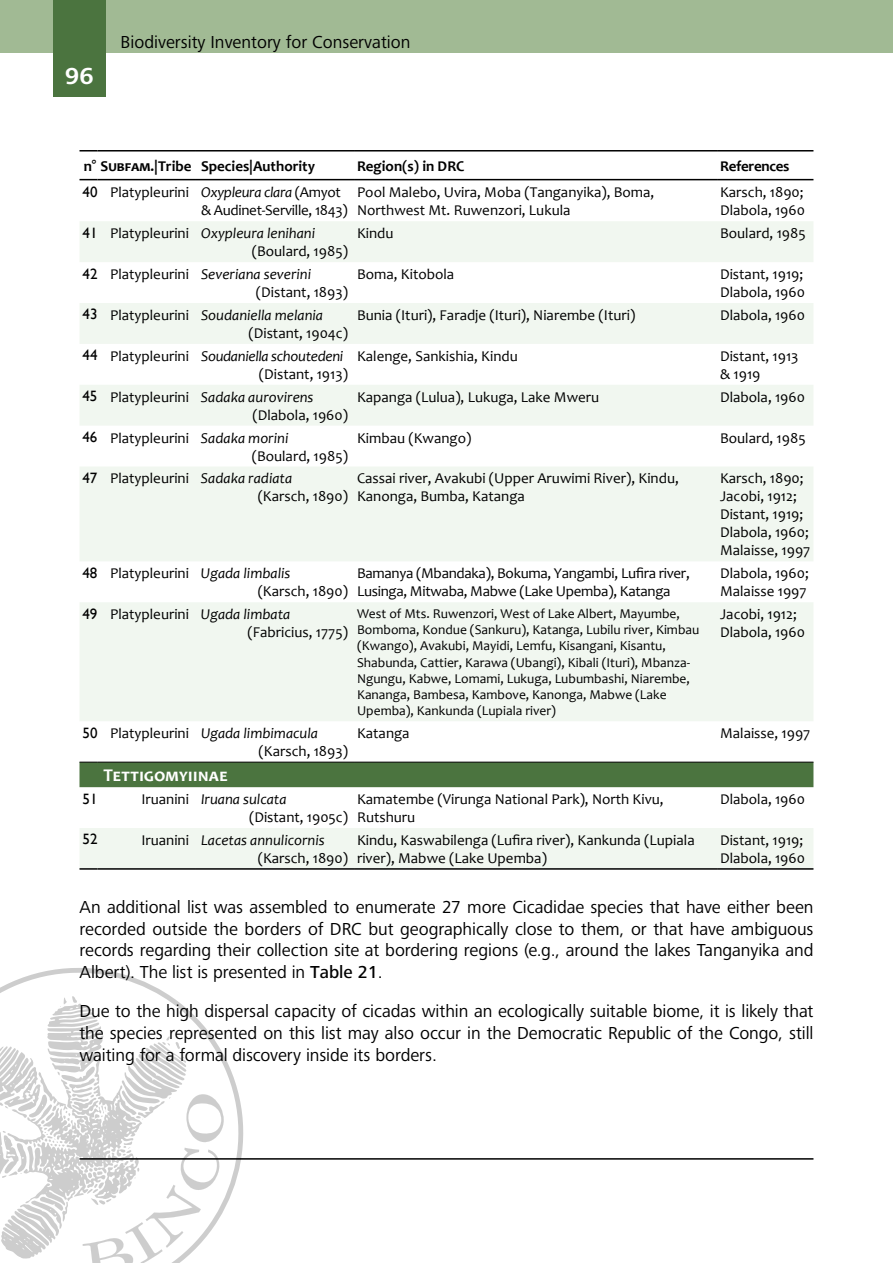
<style>
.page{position:relative;width:893px;height:1263px;background:#fff}
.page>*{position:absolute;margin:0;border:0;box-sizing:border-box;transform-origin:0 0}
.t1{font:700 24px "Frutiger Next";color:#fff}
.t2{font:18px/21.6px "Frutiger Next";letter-spacing:-.005em;color:#000;text-align:justify}
.t3{font:700 18px "Candara";letter-spacing:.025em;color:#fff}
.t4{font:15px/18px "Candara";color:#000}
.t5{font:15px/18px "Candara";letter-spacing:-.02em;color:#000}
.t6{font:700 15px "Candara";color:#000}
.t7{font:700 15px "Candara";letter-spacing:-.02em;color:#000}
.t8{font:15px "Gill Sans";color:#000}
.t9{font:13.5px/16.2px "Candara";color:#000}
.s1{font-family:"Gill Sans"}
.s2{font-style:italic}
.s3{font-weight:500}
</style>
<div class="page">
<div style="left:0;top:0;width:893px;height:53px;background:#a1ba94"></div>
<div style="left:53px;top:0;width:53px;height:97px;background:#4b743f"></div>
<svg style="left:0;top:968px;width:244px;height:295px"></svg>
<hr style="left:79px;top:1158px;width:734px;height:2px;background:#000">
<svg style="left:80px;top:221px;width:733px;height:647px;fill:#f1f7f0"></svg>
<div style="left:80px;top:762px;width:733px;height:25px;background:#4b743f"></div>
<hr style="left:354px;top:762px;width:363px;height:1px;background:#000">
<hr style="left:717px;top:762px;width:96px;height:1px;background:#000">
<svg style="left:80px;top:868px;width:18px;height:2px"></svg>
<hr style="left:98px;top:868px;width:97px;height:2px;background:#000">
<hr style="left:195px;top:868px;width:159px;height:2px;background:#000">
<hr style="left:354px;top:868px;width:363px;height:2px;background:#000">
<hr style="left:717px;top:868px;width:96px;height:2px;background:#000">
<svg style="left:80px;top:150px;width:18px;height:2px"></svg>
<hr style="left:98px;top:150px;width:97px;height:2px;background:#000">
<hr style="left:195px;top:150px;width:159px;height:2px;background:#000">
<hr style="left:354px;top:150px;width:363px;height:2px;background:#000">
<hr style="left:717px;top:150px;width:96px;height:2px;background:#000">
<svg style="left:80px;top:179px;width:18px;height:1px"></svg>
<hr style="left:98px;top:179px;width:97px;height:1px;background:#000">
<hr style="left:195px;top:179px;width:159px;height:1px;background:#000">
<hr style="left:354px;top:179px;width:363px;height:1px;background:#000">
<hr style="left:717px;top:179px;width:96px;height:1px;background:#000">
<hr style="left:98px;top:762px;width:97px;height:1px;background:#000">
<hr style="left:195px;top:762px;width:159px;height:1px;background:#000">
<h1 class="t1" style="left:65px;top:62px;width:30px">96</h1>
<p class="t2" style="left:121px;top:31px;width:291px">Biodiversity Inventory for Conservation</p>
<p class="t6" style="left:84px;top:156px;width:233px">n° Subfam.|Tribe Species|Authority</p>
<p class="t6" style="left:357px;top:156px;width:109px">Region(s) in DRC</p>
<p class="t7" style="left:720px;top:156px;width:71px">References</p>
<p class="t5" style="left:201px;top:183px;width:148px;text-indent:-118px"><span class="s1">40</span> Platypleurini <span class="s2">Oxypleura clara</span> (Amyot &amp; Audinet-Serville, 1843)</p>
<p class="t4" style="left:357px;top:183px;width:299px">Pool Malebo, Uvira, Moba (Tanganyika), Boma,<br>Northwest Mt. Ruwenzori, Lukula</p>
<p class="t4" style="left:720px;top:183px;width:86px">Karsch, 1890;<br>Dlabola, 1960</p>
<p class="t4" style="left:252px;top:224px;width:98px;text-indent:-169px"><span class="s1">41</span> Platypleurini <span class="s2">Oxypleura lenihani </span>(Boulard, 1985)</p>
<p class="t4" style="left:357px;top:224px;width:38px">Kindu</p>
<p class="t4" style="left:720px;top:224px;width:87px">Boulard, 1985</p>
<p class="t4" style="left:256px;top:265px;width:94px;text-indent:-173px"><span class="s1">42</span> Platypleurini <span class="s2">Severiana severini </span>(Distant, 1893)</p>
<p class="t4" style="left:357px;top:265px;width:99px">Boma, Kitobola</p>
<p class="t4" style="left:720px;top:265px;width:86px">Distant, 1919;<br>Dlabola, 1960</p>
<p class="t4" style="left:248px;top:306px;width:101px;text-indent:-166px"><span class="s1">43</span> Platypleurini <span class="s2">Soudaniella melania </span>(Distant, 1904c)</p>
<p class="t4" style="left:357px;top:306px;width:280px">Bunia (Ituri), Faradje (Ituri), Niarembe (Ituri)</p>
<p class="t4" style="left:720px;top:306px;width:86px">Dlabola, 1960</p>
<p class="t4" style="left:259px;top:347px;width:91px;text-indent:-176px"><span class="s1">44</span> Platypleurini <span class="s2">Soudaniella schoutedeni </span>(Distant, 1913)</p>
<p class="t4" style="left:357px;top:347px;width:162px">Kalenge, Sankishia, Kindu</p>
<p class="t4" style="left:720px;top:347px;width:80px">Distant, 1913 &amp; 1919</p>
<p class="t4" style="left:252px;top:388px;width:97px;text-indent:-170px"><span class="s1">45</span> Platypleurini <span class="s2">Sadaka aurovirens </span>(Dlabola, 1960)</p>
<p class="t4" style="left:357px;top:388px;width:244px">Kapanga (Lulua), Lukuga, Lake Mweru</p>
<p class="t4" style="left:720px;top:388px;width:86px">Dlabola, 1960</p>
<p class="t4" style="left:252px;top:428px;width:98px;text-indent:-169px"><span class="s1">46</span> Platypleurini <span class="s2">Sadaka morini </span>(Boulard, 1985)</p>
<p class="t4" style="left:357px;top:428px;width:116px">Kimbau (Kwango)</p>
<p class="t4" style="left:720px;top:428px;width:87px">Boulard, 1985</p>
<p class="t4" style="left:258px;top:469px;width:92px;text-indent:-175px"><span class="s1">47</span> Platypleurini <span class="s2">Sadaka radiata<br></span>(Karsch, 1890)</p>
<p class="t4" style="left:357px;top:469px;width:323px">Cassai river, Avakubi (Upper Aruwimi River), Kindu,<br>Kanonga, Bumba, Katanga</p>
<p class="t4" style="left:720px;top:469px;width:92px">Karsch, 1890;<br>Jacobi, 1912;<br>Distant, 1919;<br>Dlabola, 1960;<br>Malaisse, 1997</p>
<p class="t4" style="left:258px;top:564px;width:92px;text-indent:-175px"><span class="s1">48</span> Platypleurini <span class="s2">Ugada limbalis<br></span>(Karsch, 1890)</p>
<p class="t5" style="left:357px;top:564px;width:334px">Bamanya (Mbandaka), Bokuma, Yangambi, Lufira river,<br>Lusinga, Mitwaba, Mabwe (Lake Upemba), Katanga</p>
<p class="t4" style="left:720px;top:564px;width:90px">Dlabola, 1960;<br>Malaisse 1997</p>
<p class="t4" style="left:248px;top:605px;width:102px;text-indent:-165px"><span class="s1">49</span> Platypleurini <span class="s2">Ugada limbata </span>(Fabricius, 1775)</p>
<p class="t9" style="left:357px;top:605px;width:344px">West of Mts. Ruwenzori, West of Lake Albert, Mayumbe, Bomboma, Kondue (Sankuru), Katanga, Lubilu river, Kimbau (Kwango), Avakubi, Mayidi, Lemfu, Kisangani, Kisantu, Shabunda, Cattier, Karawa (Ubangi), Kibali (Ituri), Mbanza-Ngungu, Kabwe, Lomami, Lukuga, Lubumbashi, Niarembe, Kananga, Bambesa, Kambove, Kanonga, Mabwe (Lake Upemba), Kankunda (Lupiala river)</p>
<p class="t4" style="left:720px;top:605px;width:86px">Jacobi, 1912;<br>Dlabola, 1960</p>
<p class="t4" style="left:259px;top:724px;width:91px;text-indent:-176px"><span class="s1">50</span> Platypleurini <span class="s2">Ugada limbimacula </span>(Karsch, 1893)</p>
<p class="t4" style="left:357px;top:724px;width:54px">Katanga</p>
<p class="t4" style="left:720px;top:724px;width:92px">Malaisse, 1997</p>
<p class="t3" style="left:104px;top:764px;width:126px">Tettigomyiinae</p>
<p class="t8" style="left:82px;top:790px;width:16px">51</p>
<p class="t4" style="left:249px;top:790px;width:100px;text-indent:-108px">Iruanini <span class="s2">Iruana sulcata<br></span>(Distant, 1905c)</p>
<p class="t4" style="left:357px;top:790px;width:308px">Kamatembe (Virunga National Park), North Kivu,<br>Rutshuru</p>
<p class="t4" style="left:720px;top:790px;width:86px">Dlabola, 1960</p>
<p class="t8" style="left:82px;top:831px;width:16px">52</p>
<p class="t4" style="left:258px;top:831px;width:92px;text-indent:-116px">Iruanini <span class="s2">Lacetas annulicornis </span>(Karsch, 1890)</p>
<p class="t4" style="left:357px;top:831px;width:339px">Kindu, Kaswabilenga (Lufira river), Kankunda (Lupiala river), Mabwe (Lake Upemba)</p>
<p class="t4" style="left:720px;top:831px;width:86px">Distant, 1919;<br>Dlabola, 1960</p>
<p class="t2" style="left:80px;top:896px;width:735px">An additional list was assembled to enumerate 27 more Cicadidae species that have either been recorded outside the borders of DRC but geographically close to them, or that have ambiguous records regarding their collection site at bordering regions (e.g., around the lakes Tanganyika and Albert). The list is presented in <span class="s3">Table 21</span>.</p>
<p class="t2" style="left:80px;top:1001px;width:735px">Due to the high dispersal capacity of cicadas within an ecologically suitable biome, it is likely that the species represented on this list may also occur in the Democratic Republic of the Congo, still waiting for a formal discovery inside its borders.</p>
</div>
